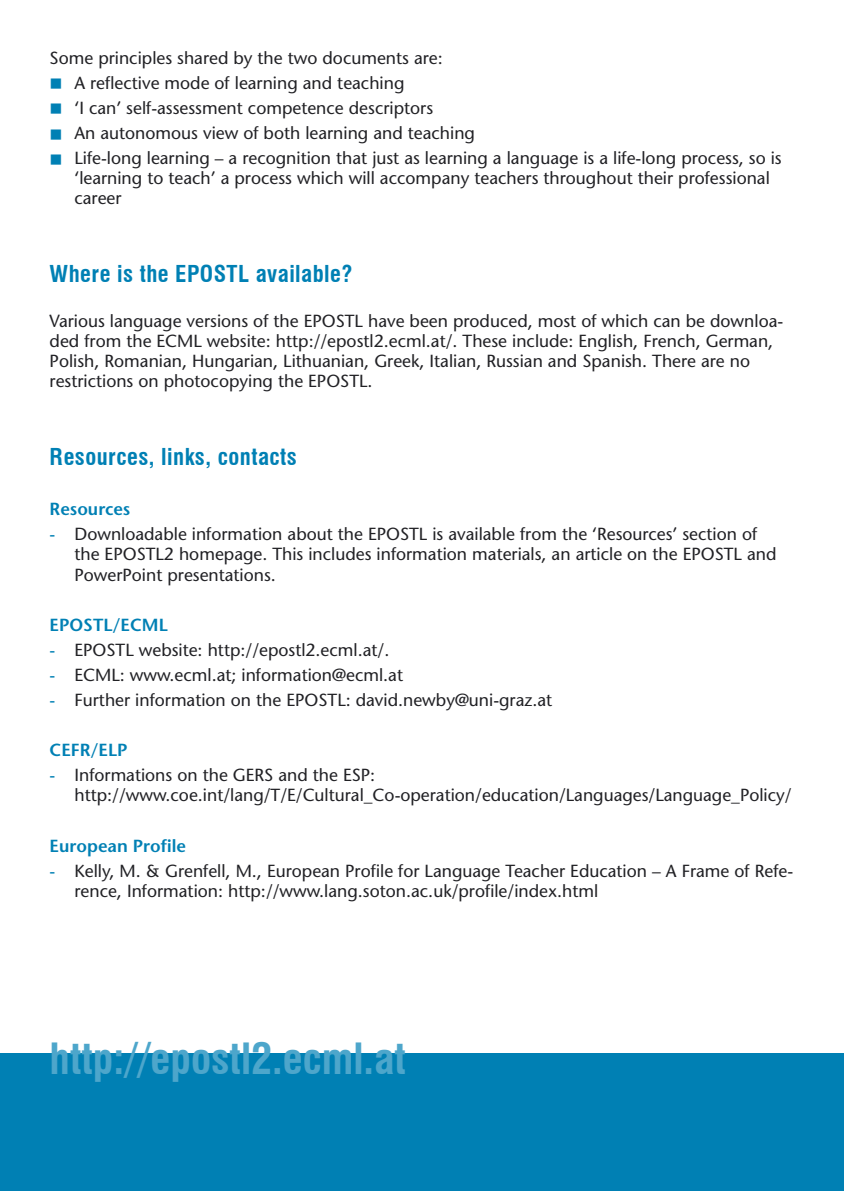
<style>
.page{position:relative;width:844px;height:1191px;background:#fff}
.page>*{position:absolute;margin:0;border:0;box-sizing:border-box;transform-origin:0 0}
.t1{font:700 condensed 42px "Swiss 721 BT";color:#4da6cb}
.t2{font:700 condensed 22.75px "Swiss 721 BT";letter-spacing:.02em;color:#0080b4}
.t3{font:17.5px/20.1px "Stone Sans";color:#212125}
.t4{font:600 17.5px "Stone Sans";color:#0080b4}
.s1{color:#0080b4}
</style>
<div class="page">
<div style="left:0;top:1053px;width:843px;height:138px;background:#0080b4"></div>
<p class="t3" style="left:50px;top:47px;width:394px">Some principles shared by the two documents are:</p>
<p class="t3" style="left:50px;top:72px;width:356px"><span class="s1">■</span> A reflective mode of learning and teaching</p>
<p class="t3" style="left:50px;top:97px;width:385px"><span class="s1">■</span> ‘I can’ self-assessment competence descriptors</p>
<p class="t3" style="left:50px;top:122px;width:427px"><span class="s1">■</span> An autonomous view of both learning and teaching</p>
<p class="t3" style="left:74px;top:148px;width:708px;text-indent:-25px"><span class="s1">■</span> Life-long learning – a recognition that just as learning a language is a life-long process, so is ‘learning to teach’ a process which will accompany teachers throughout their professional career</p>
<h2 class="t2" style="left:50px;top:260px;width:304px">Where is the EPOSTL available?</h2>
<p class="t3" style="left:50px;top:311px;width:735px">Various language versions of the EPOSTL have been produced, most of which can be downloa&shy;ded from the ECML website: http://epostl2.ecml.at/. These include: English, French, German, Polish, Romanian, Hungarian, Lithuanian, Greek, Italian, Russian and Spanish. There are no restrictions on photocopying the EPOSTL.</p>
<h2 class="t2" style="left:50px;top:443px;width:249px">Resources, links, contacts</h2>
<p class="t4" style="left:50px;top:498px;width:82px">Resources</p>
<p class="t3" style="left:74px;top:524px;width:703px;text-indent:-25px"><span class="s1">-</span> Downloadable information about the EPOSTL is available from the ‘Resources’ section of the EPOSTL2 homepage. This includes information materials, an article on the EPOSTL and<br>PowerPoint presentations.</p>
<p class="t4" style="left:50px;top:614px;width:120px">EPOSTL/ECML</p>
<p class="t3" style="left:50px;top:639px;width:341px"><span class="s1">-</span> EPOSTL website: http://epostl2.ecml.at/.</p>
<p class="t3" style="left:50px;top:664px;width:355px"><span class="s1">-</span> ECML: www.ecml.at; information@ecml.at</p>
<p class="t3" style="left:50px;top:689px;width:504px"><span class="s1">-</span> Further information on the EPOSTL: david.newby@uni-graz.at</p>
<p class="t4" style="left:50px;top:739px;width:79px">CEFR/ELP</p>
<p class="t3" style="left:74px;top:765px;width:718px;text-indent:-25px"><span class="s1">-</span> Informations on the GERS and the ESP: http://www.coe.int/lang/T/E/Cultural_Co-operation/education/Languages/Language_Policy/</p>
<p class="t4" style="left:50px;top:834px;width:138px">European Profile</p>
<p class="t3" style="left:74px;top:860px;width:720px;text-indent:-25px"><span class="s1">-</span> Kelly, M. &amp; Grenfell, M., European Profile for Language Teacher Education – A Frame of Refe&shy;rence, Information: http://www.lang.soton.ac.uk/profile/index.html</p>
<h1 class="t1" style="left:50px;top:1033px;width:357px">http://epostl2.ecml.at</h1>
</div>
